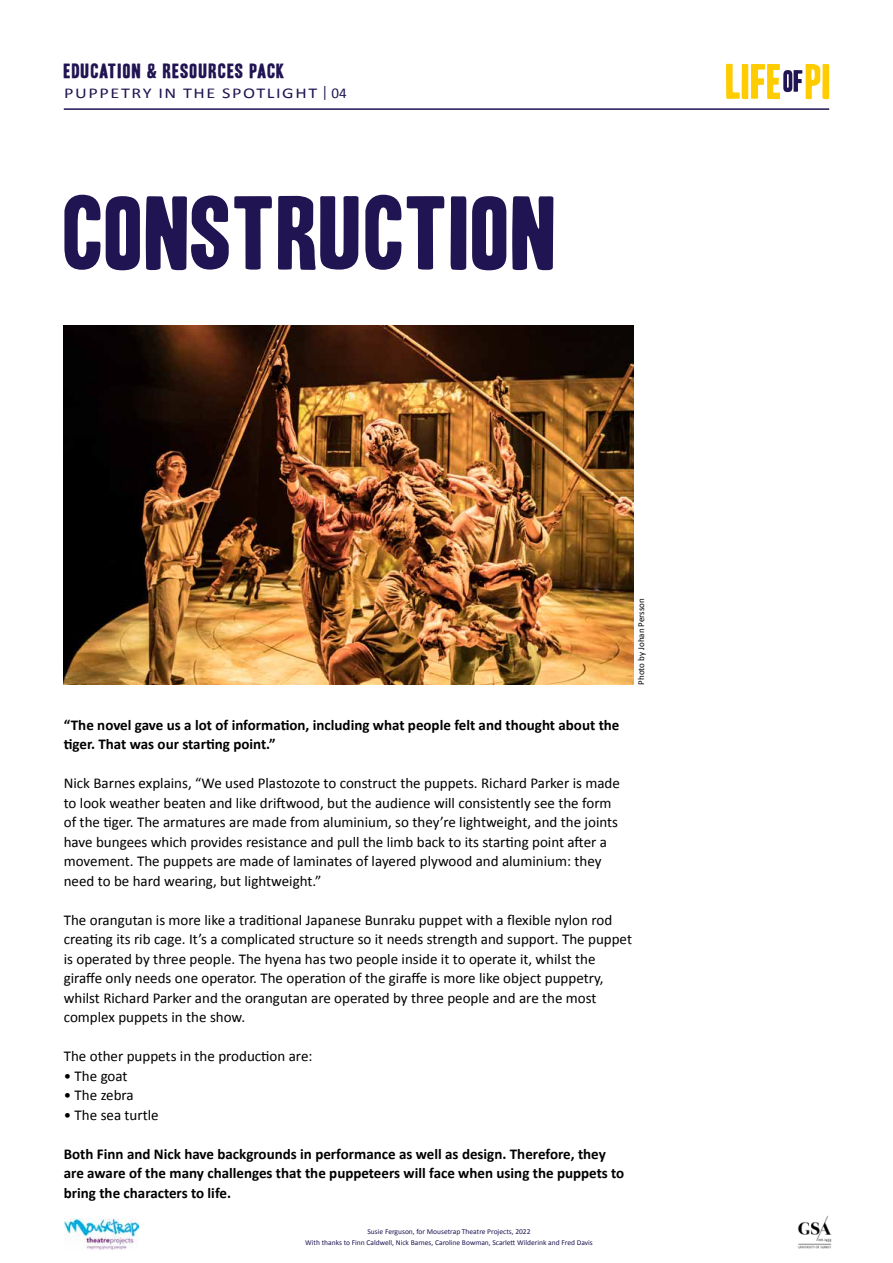
<style>
.page{position:relative;width:893px;height:1263px;background:#fff}
.page>*{position:absolute;margin:0;border:0;box-sizing:border-box;transform-origin:0 0}
.t1{font:90px "Headline HPLHS One";letter-spacing:.01em;color:#211452;scale:1.22 1}
.t2{font:18px "Headline HPLHS One";letter-spacing:.05em;color:#211452;scale:1.21 1}
.t3{font:15px/19.5px "Calibri";color:#000}
.t4{font:700 15px/19.5px "Calibri";color:#000}
.t5{font:15px "Calibri";letter-spacing:.09em;color:#211452;scale:1.21 1}
.t6{font:9px "Calibri";color:#000}
.t7{font:7.5px/10.5px "Calibri";color:#211452;text-align:center}
.s1{font-size:15.75px}
</style>
<div class="page">
<svg style="left:726px;top:64px;width:103px;height:35px"></svg>
<hr style="left:64px;top:108px;width:765px;height:2px;background:#211452">
<img style="left:64px;top:325px;width:569px;height:360px">
<img style="left:65px;top:1218px;width:73px;height:31px">
<img style="left:797px;top:1215px;width:35px;height:34px">
<p class="t2" style="left:64px;top:63px;width:184px">EdUCATION &amp; RESOURCES PACK</p>
<p class="t5" style="left:64px;top:82px;width:235px">PUPPETRY IN THE SPOTLIGHT <span class="s1">|</span> 04</p>
<h1 class="t1" style="left:64px;top:190px;width:406px">CONSTRUCTION</h1>
<p class="t6" style="left:635px;top:685px;width:88px;rotate:-90deg">Photo by Johan Persson</p>
<p class="t4" style="left:64px;top:715px;width:557px">“The novel gave us a lot of information, including what people felt and thought about the tiger. That was our starting point.”</p>
<p class="t3" style="left:64px;top:773px;width:558px">Nick Barnes explains, “We used Plastozote to construct the puppets. Richard Parker is made to look weather beaten and like driftwood, but the audience will consistently see the form of the tiger. The armatures are made from aluminium, so they’re lightweight, and the joints have bungees which provides resistance and pull the limb back to its starting point after a movement. The puppets are made of laminates of layered plywood and aluminium: they need to be hard wearing, but lightweight.”</p>
<p class="t3" style="left:64px;top:910px;width:570px">The orangutan is more like a traditional Japanese Bunraku puppet with a flexible nylon rod creating its rib cage. It’s a complicated structure so it needs strength and support. The puppet is operated by three people. The hyena has two people inside it to operate it, whilst the giraffe only needs one operator. The operation of the giraffe is more like object puppetry, whilst Richard Parker and the orangutan are operated by three people and are the most complex puppets in the show.</p>
<p class="t3" style="left:64px;top:1046px;width:250px">The other puppets in the production are:</p>
<p class="t3" style="left:64px;top:1066px;width:65px">• The goat</p>
<p class="t3" style="left:64px;top:1085px;width:71px">• The zebra</p>
<p class="t3" style="left:64px;top:1105px;width:96px">• The sea turtle</p>
<p class="t4" style="left:64px;top:1144px;width:562px">Both Finn and Nick have backgrounds in performance as well as design. Therefore, they are aware of the many challenges that the puppeteers will face when using the puppets to bring the characters to life.</p>
<p class="t7" style="left:305px;top:1226px;width:289px">Susie Ferguson, for Mousetrap Theatre Projects, 2022<br>With thanks to Finn Caldwell, Nick Barnes, Caroline Bowman, Scarlett Wilderink and Fred Davis</p>
</div>
